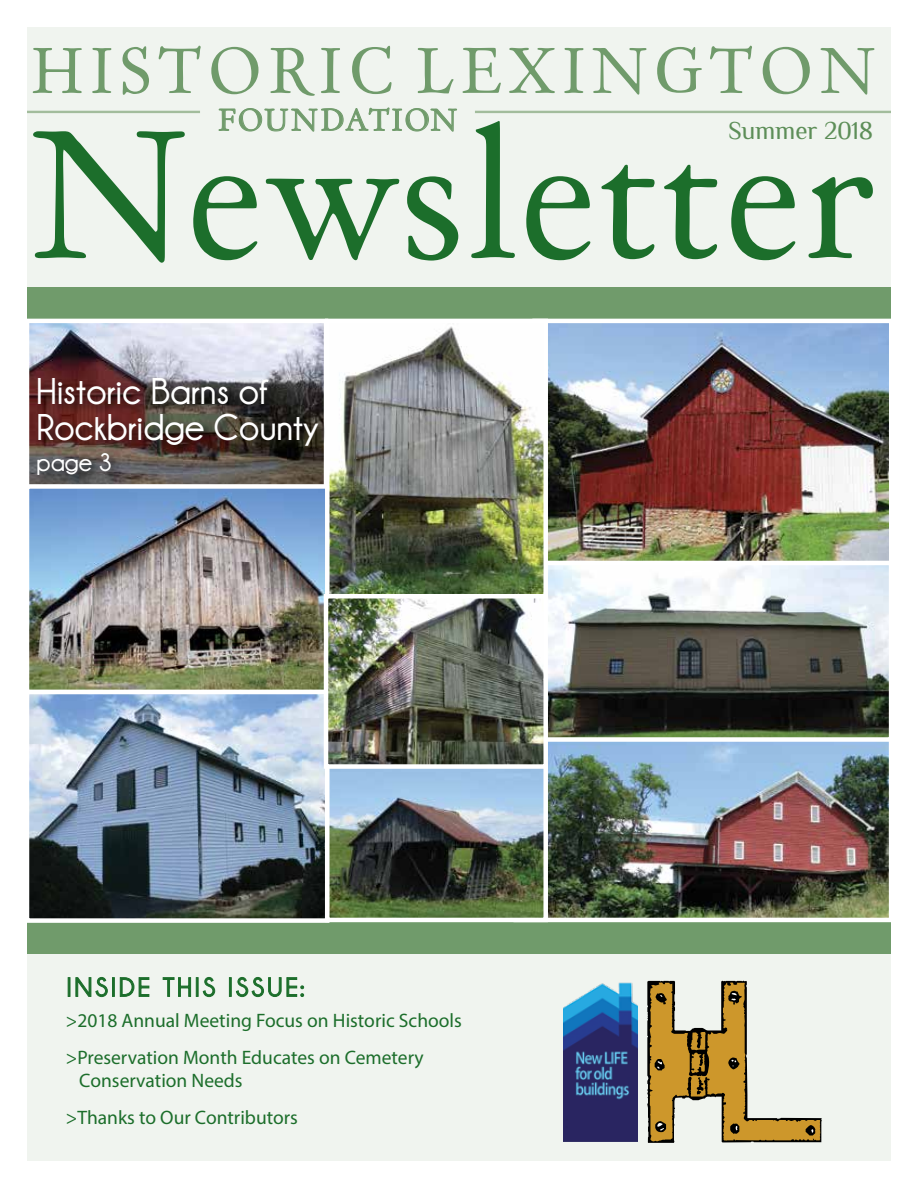
<style>
.page{position:relative;width:918px;height:1188px;background:#fff}
.page>*{position:absolute;margin:0;border:0;box-sizing:border-box;transform-origin:0 0}
.t1{font:61.65px "Day Roman";letter-spacing:.1em;color:#709b6b}
.t2{font:700 37.5px/36px "Champagne&Limousines";color:#fff}
.t3{font:29.25px "Day Roman";letter-spacing:.055em;color:#709b6b}
.t4{font:25.5px "Philosopher";color:#5d8e58}
.t5{font:700 25.5px "Champagne&Limousines";color:#fff}
.t6{font:19.5px/36.9px "Myriad Pro";color:#1c6e2b}
</style>
<div class="page">
<div style="left:27px;top:27px;width:864px;height:295px;background:#709b6b"></div>
<div style="left:27px;top:920px;width:864px;height:241px;background:#709b6b"></div>
<div style="left:20px;top:955px;width:878px;height:206px;background:#f0f4ef"></div>
<div style="left:27px;top:27px;width:877px;height:259px;background:#f0f4ef"></div>
<svg style="left:407px;top:176px;width:51px;height:85px"></svg>
<svg style="left:33px;top:131px;width:152px;height:132px"></svg>
<svg style="left:193px;top:176px;width:64px;height:84px"></svg>
<svg style="left:471px;top:121px;width:44px;height:137px"></svg>
<svg style="left:266px;top:179px;width:133px;height:81px"></svg>
<svg style="left:731px;top:176px;width:64px;height:84px"></svg>
<svg style="left:809px;top:177px;width:64px;height:81px"></svg>
<svg style="left:526px;top:176px;width:64px;height:84px"></svg>
<svg style="left:664px;top:165px;width:53px;height:94px"></svg>
<svg style="left:601px;top:165px;width:54px;height:94px"></svg>
<svg style="left:218px;top:107px;width:239px;height:25px"></svg>
<hr style="left:27px;top:111px;width:173px;height:2px;background:#a2bc9c">
<hr style="left:475px;top:111px;width:416px;height:2px;background:#a2bc9c">
<svg style="left:647px;top:981px;width:175px;height:162px"></svg>
<img style="left:563px;top:982px;width:75px;height:159px">
<svg style="left:68px;top:977px;width:236px;height:20px"></svg>
<img style="left:30px;top:324px;width:293px;height:160px">
<div style="left:25px;top:319px;width:303px;height:185px;border:4px solid #fff"></div>
<img style="left:30px;top:489px;width:295px;height:200px">
<div style="left:25px;top:484px;width:329px;height:210px;border:4px solid #fff"></div>
<img style="left:548px;top:324px;width:340px;height:237px">
<div style="left:532px;top:319px;width:361px;height:288px;border:4px solid #fff"></div>
<img style="left:548px;top:742px;width:340px;height:175px">
<div style="left:513px;top:728px;width:380px;height:194px;border:4px solid #fff"></div>
<img style="left:30px;top:695px;width:294px;height:223px">
<div style="left:25px;top:690px;width:304px;height:233px;border:4px solid #fff"></div>
<div style="left:35px;top:376px;width:295px;height:110px;background:#000;opacity:.75"></div>
<img style="left:548px;top:566px;width:340px;height:171px">
<div style="left:532px;top:561px;width:361px;height:181px;border:4px solid #fff"></div>
<img style="left:330px;top:324px;width:213px;height:270px">
<div style="left:325px;top:319px;width:223px;height:297px;border:4px solid #fff"></div>
<img style="left:329px;top:599px;width:214px;height:318px">
<div style="left:325px;top:763px;width:223px;height:159px;border:4px solid #fff"></div>
<div style="left:324px;top:594px;width:224px;height:175px;border:4px solid #fff"></div>
<h1 class="t1" style="left:31px;top:31px;width:846px">HISTORIC LEXINGTON</h1>
<h3 class="t3" style="left:218px;top:101px;width:240px">FOUNDATION</h3>
<h3 class="t4" style="left:729px;top:116px;width:146px">Summer 2018</h3>
<h2 class="t2" style="left:37px;top:373px;width:284px">Historic Barns of<br>Rockbridge County</h2>
<h3 class="t5" style="left:37px;top:448px;width:77px">page 3</h3>
<p class="t6" style="left:66px;top:1002px;width:398px">&gt;2018 Annual Meeting Focus on Historic Schools &gt;Preservation Month Educates on Cemetery</p>
<p class="t6" style="left:66px;top:1062px;width:234px;text-indent:13px">Conservation Needs &gt;Thanks to Our Contributors</p>
</div>
